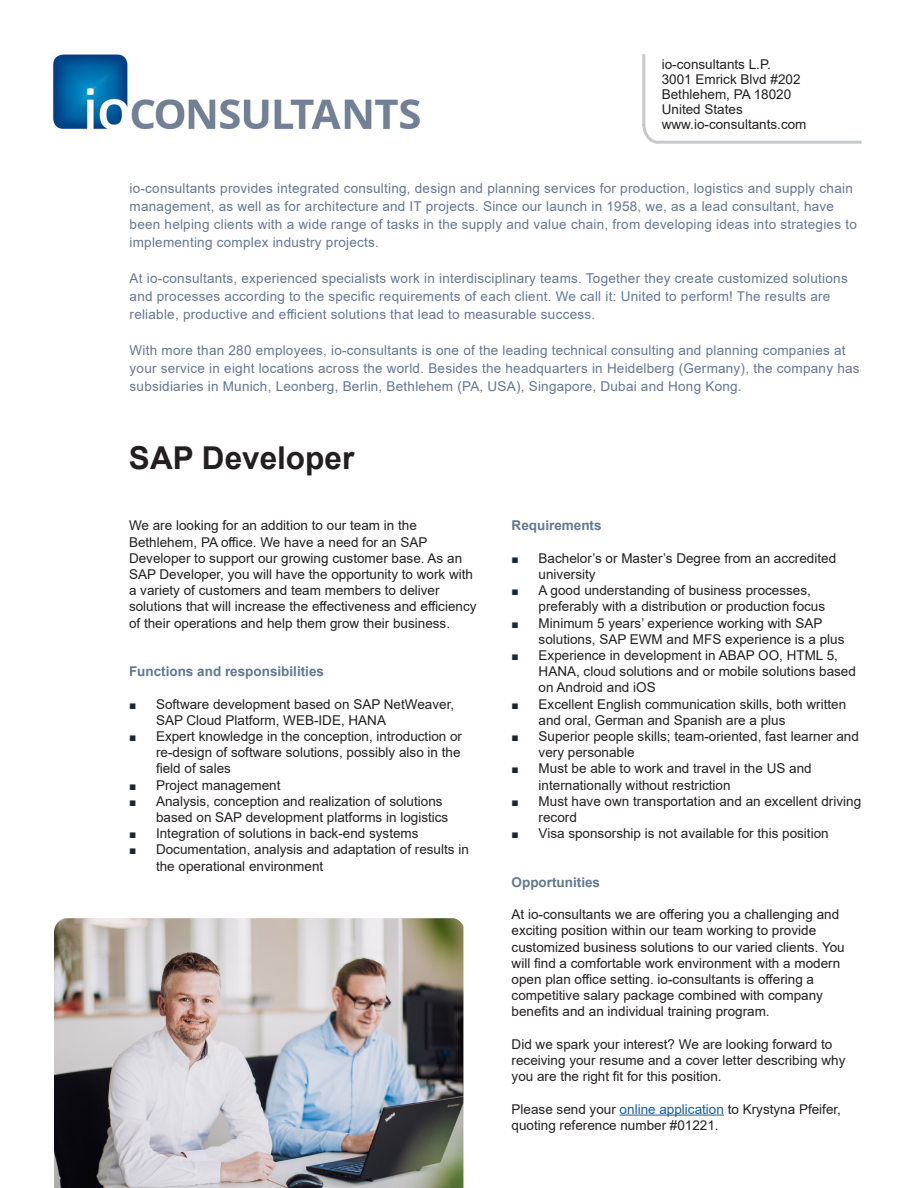
<style>
.page{position:relative;width:918px;height:1188px;background:#fff}
.page>*{position:absolute;margin:0;border:0;box-sizing:border-box;transform-origin:0 0}
.t1{font:700 31.5px "Arial";color:#231f20}
.t2{font:13.5px/16.2px "Arial";color:#231f20}
.t3{font:13.5px/18px "Arial";letter-spacing:.02em;color:#637791}
.t4{font:700 13.5px "Arial";color:#637791}
.s1{font-size:12px;color:#172938}
.s2{color:#175d9e}
</style>
<div class="page">
<svg style="left:642px;top:54px;width:220px;height:90px"></svg>
<img style="left:53px;top:54px;width:367px;height:76px">
<hr style="left:620px;top:1115px;width:104px;height:1px;background:#175d9e">
<img style="left:54px;top:918px;width:409px;height:270px">
<p class="t2" style="left:662px;top:57px;width:146px;line-height:15px">io-consultants L.P.<br>3001 Emrick Blvd #202<br>Bethlehem, PA 18020<br>United States www.io-consultants.com</p>
<p class="t3" style="left:130px;top:179px;width:729px">io-consultants provides integrated consulting, design and planning services for production, logistics and supply chain management, as well as for architecture and IT projects. Since our launch in 1958, we, as a lead consultant, have been helping clients with a wide range of tasks in the supply and value chain, from developing ideas into strategies to implementing complex industry projects.</p>
<p class="t3" style="left:130px;top:269px;width:720px">At io-consultants, experienced specialists work in interdisciplinary teams. Together they create customized solutions and processes according to the specific requirements of each client. We call it: United to perform! The results are reliable, productive and efficient solutions that lead to measurable success.</p>
<p class="t3" style="left:130px;top:341px;width:731px">With more than 280 employees, io-consultants is one of the leading technical consulting and planning companies at your service in eight locations across the world. Besides the headquarters in Heidelberg (Germany), the company has subsidiaries in Munich, Leonberg, Berlin, Bethlehem (PA, USA), Singapore, Dubai and Hong Kong.</p>
<p class="t1" style="left:129px;top:436px;width:227px">SAP Developer</p>
<p class="t2" style="left:129px;top:518px;width:349px">We are looking for an addition to our team in the Bethlehem, PA office. We have a need for an SAP Developer to support our growing customer base. As an SAP Developer, you will have the opportunity to work with a variety of customers and team members to deliver solutions that will increase the effectiveness and efficiency of their operations and help them grow their business.</p>
<p class="t4" style="left:129px;top:662px;width:197px">Functions and responsibilities</p>
<p class="t2" style="left:156px;top:696px;width:300px;text-indent:-27px"><span class="s1">■</span> Software development based on SAP NetWeaver,<br>SAP Cloud Platform, WEB-IDE, HANA</p>
<p class="t2" style="left:156px;top:728px;width:308px;text-align:justify;text-indent:-27px"><span class="s1">■</span> Expert knowledge in the conception, introduction or re-design of software solutions, possibly also in the field of sales</p>
<p class="t2" style="left:129px;top:777px;width:153px"><span class="s1">■</span> Project management</p>
<p class="t2" style="left:156px;top:793px;width:294px;text-indent:-27px"><span class="s1">■</span> Analysis, conception and realization of solutions based on SAP development platforms in logistics</p>
<p class="t2" style="left:129px;top:825px;width:291px"><span class="s1">■</span> Integration of solutions in back-end systems</p>
<p class="t2" style="left:156px;top:842px;width:314px;text-indent:-27px"><span class="s1">■</span> Documentation, analysis and adaptation of results in the operational environment</p>
<p class="t4" style="left:512px;top:516px;width:92px">Requirements</p>
<p class="t2" style="left:539px;top:550px;width:299px;text-indent:-27px"><span class="s1">■</span> Bachelor’s or Master’s Degree from an accredited university</p>
<p class="t2" style="left:539px;top:582px;width:288px;text-indent:-27px"><span class="s1">■</span> A good understanding of business processes, preferably with a distribution or production focus</p>
<p class="t2" style="left:539px;top:615px;width:307px;text-indent:-27px"><span class="s1">■</span> Minimum 5 years’ experience working with SAP solutions, SAP EWM and MFS experience is a plus</p>
<p class="t2" style="left:539px;top:647px;width:319px;text-indent:-27px"><span class="s1">■</span> Experience in development in ABAP OO, HTML 5,<br>HANA, cloud solutions and or mobile solutions based on Android and iOS</p>
<p class="t2" style="left:539px;top:696px;width:309px;text-indent:-27px"><span class="s1">■</span> Excellent English communication skills, both written and oral, German and Spanish are a plus</p>
<p class="t2" style="left:539px;top:728px;width:322px;text-indent:-27px"><span class="s1">■</span> Superior people skills; team-oriented, fast learner and very personable</p>
<p class="t2" style="left:539px;top:761px;width:275px;text-indent:-27px"><span class="s1">■</span> Must be able to work and travel in the US and internationally without restriction</p>
<p class="t2" style="left:539px;top:793px;width:324px;text-indent:-27px"><span class="s1">■</span> Must have own transportation and an excellent driving record</p>
<p class="t2" style="left:512px;top:825px;width:319px"><span class="s1">■</span> Visa sponsorship is not available for this position</p>
<p class="t4" style="left:512px;top:873px;width:90px">Opportunities</p>
<p class="t2" style="left:512px;top:906px;width:335px">At io-consultants we are offering you a challenging and exciting position within our team working to provide customized business solutions to our varied clients. You will find a comfortable work environment with a modern open plan office setting. io-consultants is offering a competitive salary package combined with company benefits and an individual training program.</p>
<p class="t2" style="left:512px;top:1036px;width:335px">Did we spark your interest? We are looking forward to receiving your resume and a cover letter describing why you are the right fit for this position.</p>
<p class="t2" style="left:512px;top:1101px;width:331px">Please send your <span class="s2">online application</span> to Krystyna Pfeifer, quoting reference number #01221.</p>
</div>
